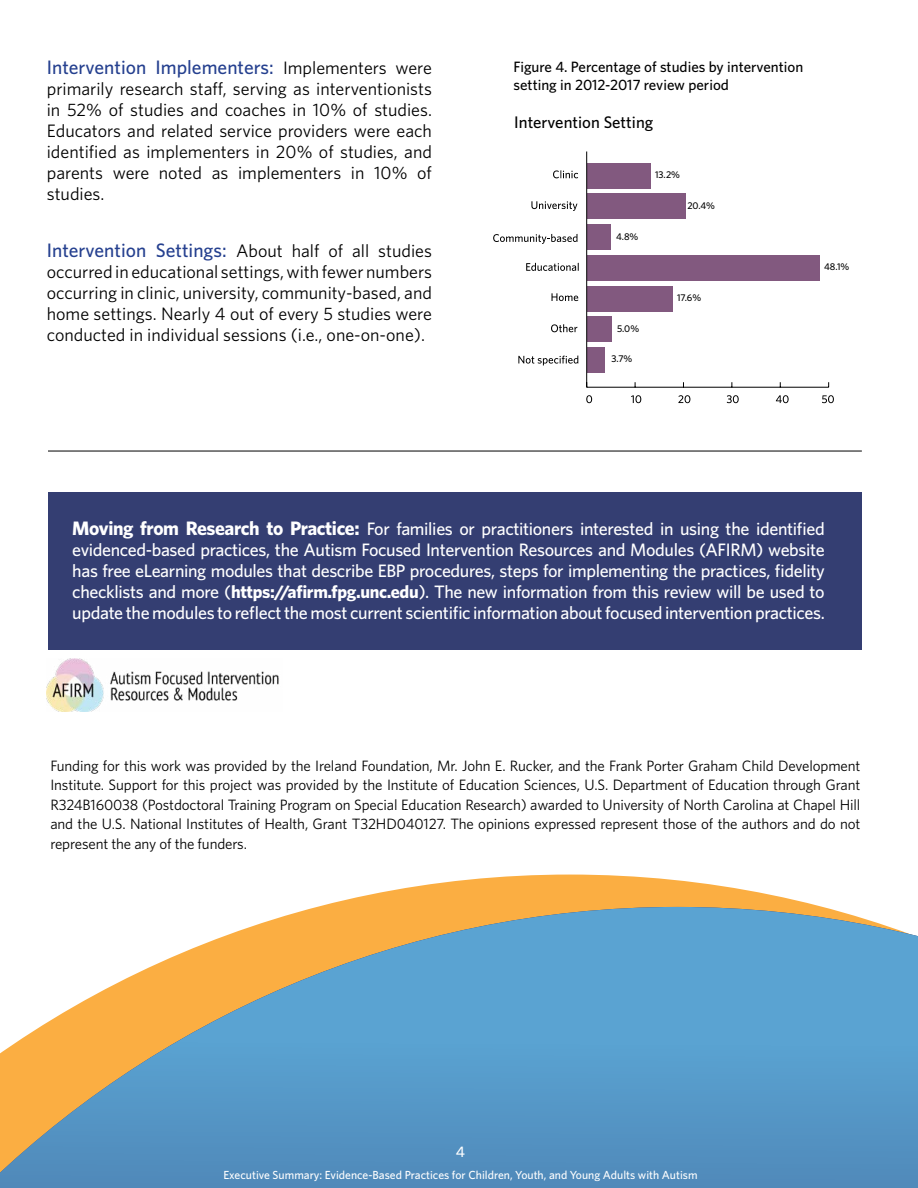
<style>
.page{position:relative;width:918px;height:1188px;background:#fff}
.page>*{position:absolute;margin:0;border:0;box-sizing:border-box;transform-origin:0 0}
.t1{font:500 19.5px "Whitney";color:#25408f}
.t2{font:500 18px/21px "Whitney";letter-spacing:-.02em;color:#fff;text-align:justify}
.t3{font:18px/21px "Whitney";color:#000;text-align:justify}
.t4{font:500 16.8px "Whitney";color:#000}
.t5{font:500 15.3px "Whitney";color:#fff}
.t6{font:15px/19.5px "Whitney";letter-spacing:-.01em;color:#000;text-align:justify}
.t7{font:500 15px/18px "Whitney";color:#000}
.t8{font:500 11.7px "Whitney";color:#fff}
.t9{font:500 9.75px "Whitney";color:#000}
.s1{font-weight:400;font-size:18px;color:#000}
.s2{font-weight:700;font-size:19.5px}
.s3{font-weight:700}
</style>
<div class="page">
<svg style="left:317px;top:875px;width:506px;height:32px;fill:#fbae42"></svg>
<svg style="left:0;top:907px;width:918px;height:281px;background:#7ca5ba"></svg>
<div style="left:49px;top:492px;width:813px;height:158px;background:#343e72"></div>
<svg style="left:586px;top:395px;width:6px;height:8px"></svg>
<svg style="left:631px;top:395px;width:10px;height:8px"></svg>
<svg style="left:678px;top:395px;width:12px;height:8px"></svg>
<svg style="left:727px;top:395px;width:12px;height:8px"></svg>
<svg style="left:776px;top:395px;width:13px;height:8px"></svg>
<svg style="left:822px;top:395px;width:12px;height:8px"></svg>
<svg style="left:553px;top:170px;width:25px;height:8px"></svg>
<svg style="left:531px;top:201px;width:46px;height:10px"></svg>
<svg style="left:493px;top:234px;width:84px;height:10px"></svg>
<svg style="left:526px;top:263px;width:53px;height:8px"></svg>
<svg style="left:552px;top:293px;width:26px;height:8px"></svg>
<svg style="left:551px;top:324px;width:26px;height:8px"></svg>
<svg style="left:518px;top:355px;width:60px;height:11px"></svg>
<div style="left:587px;top:347px;width:18px;height:26px;background:#82597f"></div>
<div style="left:587px;top:317px;width:24px;height:25px;background:#82597f"></div>
<div style="left:587px;top:286px;width:85px;height:25px;background:#82597f"></div>
<div style="left:587px;top:255px;width:233px;height:26px;background:#82597f"></div>
<div style="left:587px;top:224px;width:23px;height:26px;background:#82597f"></div>
<div style="left:587px;top:194px;width:99px;height:25px;background:#82597f"></div>
<div style="left:587px;top:163px;width:64px;height:26px;background:#82597f"></div>
<hr style="left:587px;top:387px;width:242px;height:1px;background:#000">
<hr style="left:586px;top:151px;width:1px;height:236px;background:#000">
<hr style="left:48px;top:451px;width:814px;height:1px;background:#000">
<img style="left:47px;top:659px;width:232px;height:53px">
<h1 class="t1" style="left:47px;top:55px;width:387px">Intervention Implementers: <span class="s1">Implementers were</span></h1>
<p class="t3" style="left:47px;top:78px;width:387px">primarily research staff, serving as interventionists in 52% of studies and coaches in 10% of studies.<br>Educators and related service providers were each identified as implementers in 20% of studies, and parents were noted as implementers in 10% of studies.</p>
<h1 class="t1" style="left:47px;top:238px;width:387px">Intervention Settings: <span class="s1">About half of all studies</span></h1>
<p class="t3" style="left:47px;top:261px;width:387px">occurred in educational settings, with fewer numbers occurring in clinic, university, community-based, and home settings. Nearly 4 out of every 5 studies were conducted in individual sessions (i.e., one-on-one).</p>
<p class="t7" style="left:514px;top:57px;width:291px">Figure 4. Percentage of studies by intervention setting in 2012-2017 review period</p>
<p class="t4" style="left:514px;top:112px;width:141px">Intervention Setting</p>
<p class="t9" style="left:616px;top:230px;width:24px">4.8%</p>
<p class="t9" style="left:655px;top:169px;width:26px">13.2%</p>
<p class="t9" style="left:687px;top:200px;width:29px">20.4%</p>
<p class="t9" style="left:617px;top:322px;width:24px">5.0%</p>
<p class="t9" style="left:611px;top:353px;width:23px">3.7%</p>
<p class="t9" style="left:677px;top:292px;width:26px">17.6%</p>
<p class="t9" style="left:824px;top:261px;width:27px">48.1%</p>
<p class="t2" style="left:72px;top:518px;width:754px"><span class="s2">Moving from Research to Practice:</span> For families or practitioners interested in using the identified evidenced-based practices, the Autism Focused Intervention Resources and Modules (AFIRM) website has free eLearning modules that describe EBP procedures, steps for implementing the practices, fidelity checklists and more (<span class="s3">https://afirm.fpg.unc.edu</span>). The new information from this review will be used to update the modules to reflect the most current scientific information about focused intervention practices.</p>
<p class="t6" style="left:50px;top:755px;width:812px">Funding for this work was provided by the Ireland Foundation, Mr. John E. Rucker, and the Frank Porter Graham Child Development Institute. Support for this project was provided by the Institute of Education Sciences, U.S. Department of Education through Grant R324B160038 (Postdoctoral Training Program on Special Education Research) awarded to University of North Carolina at Chapel Hill and the U.S. National Institutes of Health, Grant T32HD040127. The opinions expressed represent those of the authors and do not represent the any of the funders.</p>
<p class="t5" style="left:456px;top:1143px;width:11px">4</p>
<p class="t8" style="left:223px;top:1168px;width:476px">Executive Summary: Evidence-Based Practices for Children, Youth, and Young Adults with Autism</p>
</div>
